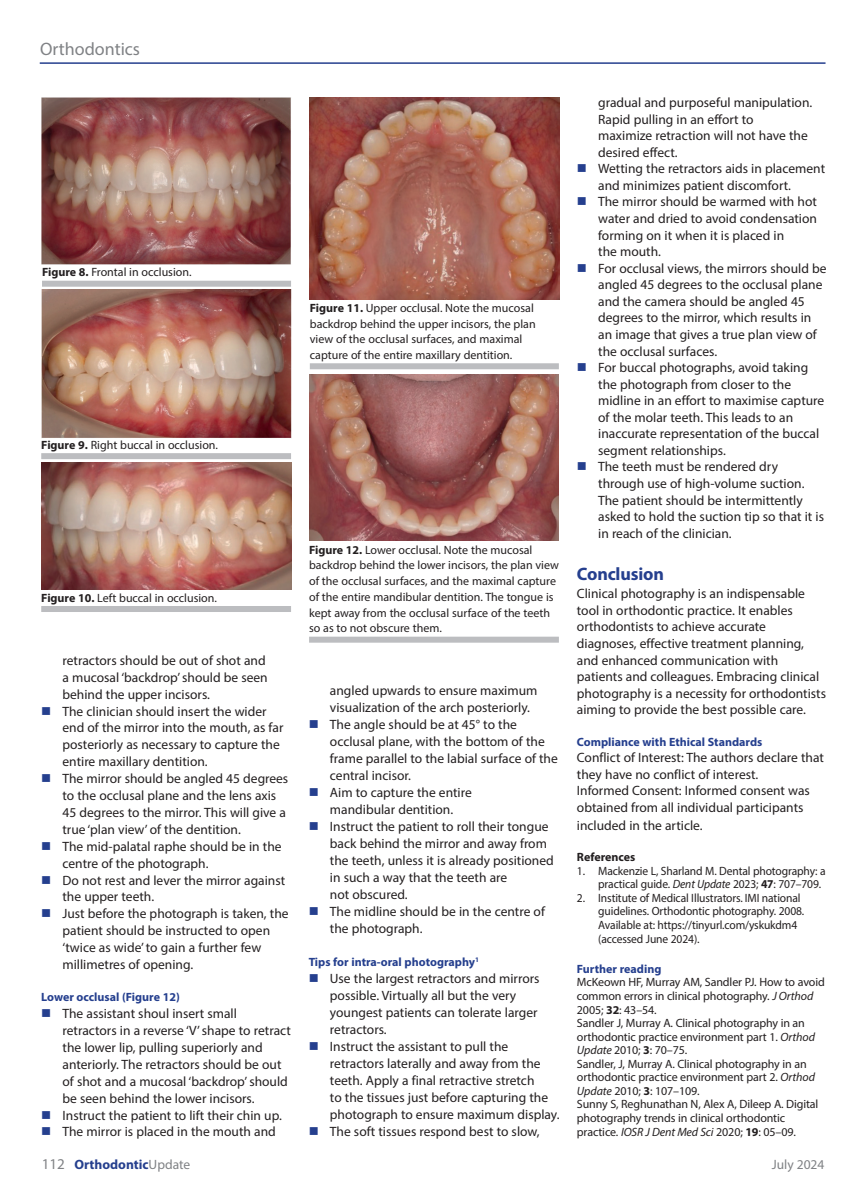
<style>
.page{position:relative;width:868px;height:1187px;background:#fff}
.page>*{position:absolute;margin:0;border:0;box-sizing:border-box;transform-origin:0 0}
.t1{font:18px "Myriad Pro";color:#808285}
.t2{font:700 18px "Myriad Pro";letter-spacing:-.01em;color:#253f8e}
.t3{font:13.5px/17px "Myriad Pro";color:#231f20}
.t4{font:700 13.5px "Myriad Pro";color:#253f8e}
.t5{font:13.5px "Myriad Pro";color:#808285}
.t6{font:12px/13.5px "Myriad Pro";letter-spacing:-.01em;color:#231f20}
.t7{font:12px/13.8px "Myriad Pro";letter-spacing:-.01em;color:#231f20;scale:.96 1}
.t8{font:700 12px "Myriad Pro";color:#253f8e}
.t9{font:700 12px "Myriad Pro";color:#231f20}
.s1{font-weight:700}
.s2{color:#253f8e}
.s3{font-style:italic}
.s4{font-weight:400;font-size:15px;color:#808285}
.s5{font-weight:400;color:#808285}
</style>
<div class="page">
<hr style="left:40px;top:62px;width:785px;height:2px;background:#253f8e">
<img style="left:41px;top:98px;width:250px;height:166px">
<div style="left:42px;top:281px;width:249px;height:6px;background:#bcbdc0"></div>
<img style="left:41px;top:289px;width:250px;height:149px">
<div style="left:41px;top:453px;width:250px;height:6px;background:#bcbdc0"></div>
<img style="left:41px;top:462px;width:250px;height:127px">
<div style="left:41px;top:606px;width:250px;height:6px;background:#bcbdc0"></div>
<img style="left:310px;top:98px;width:249px;height:202px">
<div style="left:310px;top:363px;width:248px;height:6px;background:#bcbdc0"></div>
<img style="left:309px;top:374px;width:249px;height:166px">
<div style="left:309px;top:636px;width:249px;height:6px;background:#bcbdc0"></div>
<h1 class="t1" style="left:40px;top:38px;width:101px">Orthodontics</h1>
<p class="t6" style="left:42px;top:265px;width:151px"><span class="s1">Figure 8.</span> Frontal in occlusion.</p>
<p class="t6" style="left:41px;top:438px;width:178px"><span class="s1">Figure 9.</span> Right buccal in occlusion.</p>
<p class="t6" style="left:41px;top:590px;width:177px"><span class="s1">Figure 10.</span> Left buccal in occlusion.</p>
<p class="t3" style="left:62px;top:651px;width:207px">retractors should be out of shot and a mucosal ‘backdrop’ should be seen behind the upper incisors.</p>
<p class="t3" style="left:62px;top:702px;width:222px;text-indent:-21px"><span class="s2">■</span> The clinician should insert the wider end of the mirror into the mouth, as far posteriorly as necessary to capture the entire maxillary dentition.</p>
<p class="t3" style="left:62px;top:769px;width:227px;text-indent:-21px"><span class="s2">■</span> The mirror should be angled 45 degrees to the occlusal plane and the lens axis 45 degrees to the mirror. This will give a true ‘plan view’ of the dentition.</p>
<p class="t3" style="left:62px;top:837px;width:221px;text-indent:-21px"><span class="s2">■</span> The mid-palatal raphe should be in the centre of the photograph.</p>
<p class="t3" style="left:62px;top:871px;width:224px;text-indent:-21px"><span class="s2">■</span> Do not rest and lever the mirror against the upper teeth.</p>
<p class="t3" style="left:62px;top:905px;width:227px;text-indent:-21px"><span class="s2">■</span> Just before the photograph is taken, the patient should be instructed to open ‘twice as wide’ to gain a further few millimetres of opening.</p>
<p class="t8" style="left:41px;top:989px;width:140px">Lower occlusal (Figure 12)</p>
<p class="t3" style="left:62px;top:1004px;width:230px;text-indent:-21px"><span class="s2">■</span> The assistant shoul insert small retractors in a reverse ‘V’ shape to retract the lower lip, pulling superiorly and anteriorly. The retractors should be out of shot and a mucosal ‘backdrop’ should be seen behind the lower incisors.</p>
<p class="t3" style="left:41px;top:1106px;width:242px"><span class="s2">■</span> Instruct the patient to lift their chin up.</p>
<p class="t3" style="left:41px;top:1123px;width:236px"><span class="s2">■</span> The mirror is placed in the mouth and</p>
<p class="t6" style="left:310px;top:299px;width:227px;line-height:15.8px"><span class="s1">Figure 11.</span> Upper occlusal. Note the mucosal backdrop behind the upper incisors, the plan view of the occlusal surfaces, and maximal capture of the entire maxillary dentition.</p>
<p class="t6" style="left:309px;top:541px;width:251px;line-height:15.8px"><span class="s1">Figure 12.</span> Lower occlusal. Note the mucosal backdrop behind the lower incisors, the plan view of the occlusal surfaces, and the maximal capture of the entire mandibular dentition. The tongue is kept away from the occlusal surface of the teeth so as to not obscure them.</p>
<p class="t3" style="left:330px;top:682px;width:209px">angled upwards to ensure maximum visualization of the arch posteriorly.</p>
<p class="t3" style="left:330px;top:716px;width:229px;text-indent:-21px"><span class="s2">■</span> The angle should be at 45° to the occlusal plane, with the bottom of the frame parallel to the labial surface of the central incisor.</p>
<p class="t3" style="left:308px;top:784px;width:165px;text-align:center"><span class="s2">■</span> Aim to capture the entire mandibular dentition.</p>
<p class="t3" style="left:330px;top:818px;width:225px;text-indent:-21px"><span class="s2">■</span> Instruct the patient to roll their tongue back behind the mirror and away from the teeth, unless it is already positioned in such a way that the teeth are<br>not obscured.</p>
<p class="t3" style="left:330px;top:903px;width:216px;text-indent:-21px"><span class="s2">■</span> The midline should be in the centre of the photograph.</p>
<p class="t8" style="left:308px;top:953px;width:172px">Tips for intra-oral photography<sup>1</sup></p>
<p class="t3" style="left:330px;top:969px;width:211px;text-indent:-21px"><span class="s2">■</span> Use the largest retractors and mirrors possible. Virtually all but the very youngest patients can tolerate larger retractors.</p>
<p class="t3" style="left:330px;top:1037px;width:231px;text-indent:-21px"><span class="s2">■</span> Instruct the assistant to pull the retractors laterally and away from the teeth. Apply a final retractive stretch<br>to the tissues just before capturing the photograph to ensure maximum display.</p>
<p class="t3" style="left:308px;top:1122px;width:232px"><span class="s2">■</span> The soft tissues respond best to slow,</p>
<p class="t3" style="left:598px;top:94px;width:215px;line-height:16.5px">gradual and purposeful manipulation.<br>Rapid pulling in an effort to<br>maximize retraction will not have the desired effect.</p>
<p class="t3" style="left:598px;top:160px;width:228px;line-height:16.5px;text-indent:-21px"><span class="s2">■</span> Wetting the retractors aids in placement and minimizes patient discomfort.</p>
<p class="t3" style="left:598px;top:193px;width:220px;line-height:16.5px;text-indent:-21px"><span class="s2">■</span> The mirror should be warmed with hot water and dried to avoid condensation forming on it when it is placed in<br>the mouth.</p>
<p class="t3" style="left:598px;top:260px;width:230px;line-height:16.5px;text-indent:-21px"><span class="s2">■</span> For occlusal views, the mirrors should be angled 45 degrees to the occlusal plane and the camera should be angled 45 degrees to the mirror, which results in an image that gives a true plan view of the occlusal surfaces.</p>
<p class="t3" style="left:598px;top:359px;width:227px;line-height:16.5px;text-indent:-21px"><span class="s2">■</span> For buccal photographs, avoid taking the photograph from closer to the midline in an effort to maximise capture of the molar teeth. This leads to an inaccurate representation of the buccal segment relationships.</p>
<p class="t3" style="left:598px;top:458px;width:227px;line-height:16.5px;text-indent:-21px"><span class="s2">■</span> The teeth must be rendered dry through use of high-volume suction.<br>The patient should be intermittently asked to hold the suction tip so that it is in reach of the clinician.</p>
<h1 class="t2" style="left:576px;top:561px;width:88px">Conclusion</h1>
<p class="t3" style="left:576px;top:585px;width:250px;line-height:16.5px">Clinical photography is an indispensable tool in orthodontic practice. It enables orthodontists to achieve accurate diagnoses, effective treatment planning, and enhanced communication with patients and colleagues. Embracing clinical photography is a necessity for orthodontists aiming to provide the best possible care.</p>
<p class="t8" style="left:576px;top:733px;width:187px">Compliance with Ethical Standards</p>
<p class="t3" style="left:576px;top:749px;width:248px;line-height:16.5px">Conflict of Interest: The authors declare that they have no conflict of interest.<br>Informed Consent: Informed consent was obtained from all individual participants</p>
<p class="t3" style="left:576px;top:816px;width:127px">included in the article.</p>
<p class="t9" style="left:576px;top:849px;width:60px">References</p>
<p class="t7" style="left:598px;top:863px;width:238px;text-indent:-21px">1. Mackenzie L, Sharland M. Dental photography: a practical guide. <span class="s3">Dent Update</span> 2023; <span class="s1">47</span>: 707–709.</p>
<p class="t7" style="left:598px;top:890px;width:216px;text-indent:-21px">2. Institute of Medical Illustrators. IMI national guidelines. Orthodontic photography. 2008.<br>Available at: https://tinyurl.com/yskukdm4 (accessed June 2024).</p>
<p class="t8" style="left:577px;top:960px;width:86px">Further reading</p>
<p class="t6" style="left:577px;top:975px;width:249px">McKeown HF, Murray AM, Sandler PJ. How to avoid common errors in clinical photography. <span class="s3">J Orthod </span>2005; <span class="s1">32</span>: 43–54.<br>Sandler J, Murray A. Clinical photography in an orthodontic practice environment part 1. <span class="s3">Orthod Update</span> 2010; <span class="s1">3</span>: 70–75.<br>Sandler, J, Murray A. Clinical photography in an orthodontic practice environment part 2. <span class="s3">Orthod Update</span> 2010; <span class="s1">3</span>: 107–109.<br>Sunny S, Reghunathan N, Alex A, Dileep A. Digital photography trends in clinical orthodontic practice. <span class="s3">IOSR J Dent Med Sci</span> 2020; <span class="s1">19</span>: 05–09.</p>
<p class="t4" style="left:42px;top:1155px;width:150px"><span class="s4">112</span> Orthodontic<span class="s5">Update</span></p>
<p class="t5" style="left:771px;top:1156px;width:54px">July 2024</p>
</div>
